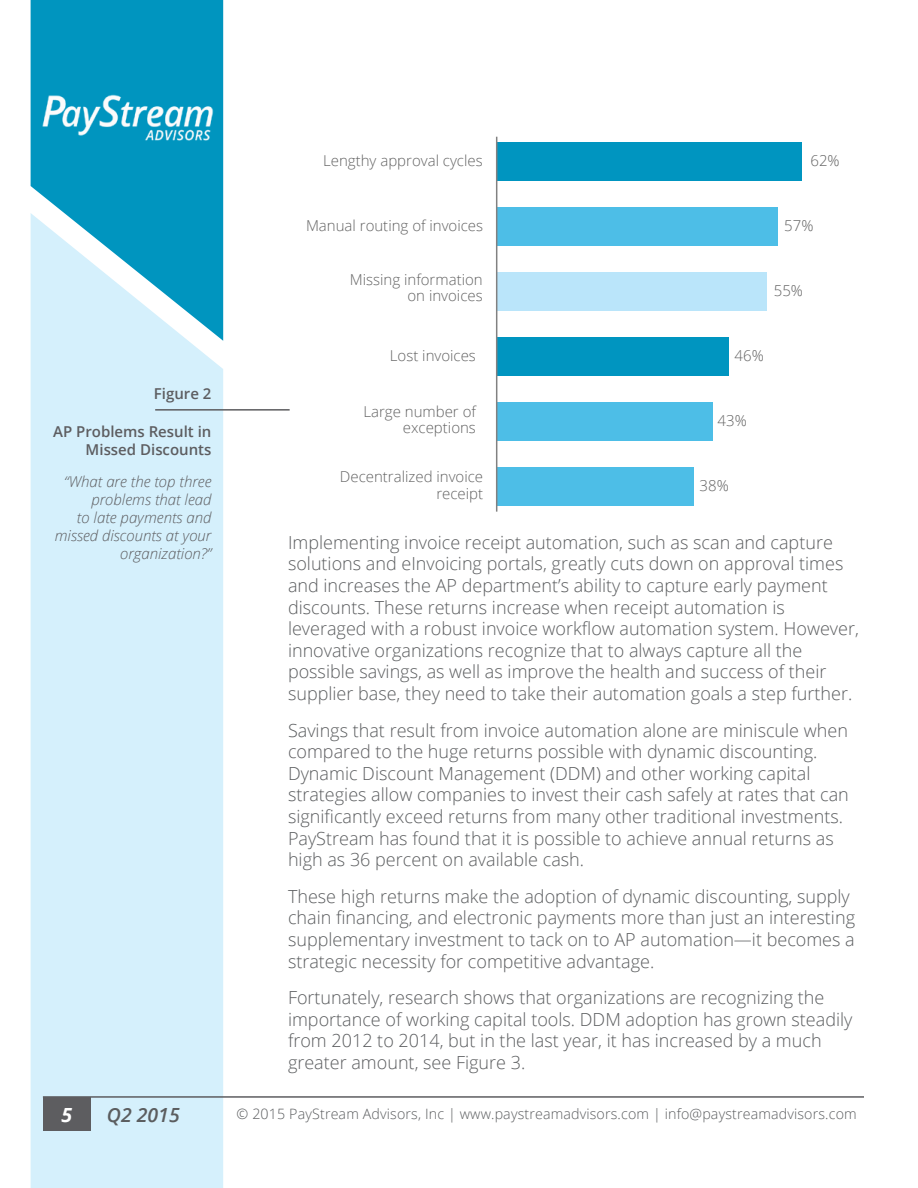
<style>
.page{position:relative;width:918px;height:1188px;background:#fff}
.page>*{position:absolute;margin:0;border:0;box-sizing:border-box;transform-origin:0 0}
.t1{font:italic 600 19.5px "Open Sans";color:#5b5d5f}
.t2{font:italic 700 19.5px "Open Sans";color:#fff}
.t3{font:300 18px/21.6px "Open Sans";color:#5b5d5f}
.t4{font:300 15px/16.5px "Open Sans";color:#636363;text-align:right}
.t5{font:italic 300 15px/18px "Open Sans";color:#5d5d60;text-align:right}
.t6{font:600 15px/18px "Open Sans";color:#5d5d60;text-align:right}
.t7{font:300 14.25px "Open Sans";letter-spacing:.01em;color:#5b5d5f}
.s1{color:#5d5d60}
</style>
<div class="page">
<div style="left:31px;top:341px;width:192px;height:847px;background:#d5f0fc"></div>
<svg style="left:31px;top:0;width:192px;height:341px;background:#3caecf"></svg>
<hr style="left:43px;top:1096px;width:821px;height:2px;background:#5d5d60">
<div style="left:43px;top:1098px;width:48px;height:33px;background:#5d5d60"></div>
<img style="left:38px;top:88px;width:179px;height:55px">
<div style="left:497px;top:208px;width:281px;height:38px;background:#4dbee7"></div>
<div style="left:497px;top:143px;width:305px;height:38px;background:#0095c0"></div>
<div style="left:497px;top:273px;width:270px;height:38px;background:#bae5fa"></div>
<div style="left:497px;top:338px;width:232px;height:38px;background:#0095c0"></div>
<div style="left:497px;top:402px;width:215px;height:38px;background:#4dbee7"></div>
<div style="left:497px;top:467px;width:196px;height:38px;background:#4dbee7"></div>
<hr style="left:496px;top:137px;width:1px;height:375px;background:#818181">
<hr style="left:155px;top:409px;width:135px;height:2px;background:#5d5d60">
<p class="t4" style="left:323px;top:152px;width:161px">Lengthy approval cycles</p>
<p class="t4" style="left:810px;top:152px;width:31px">62%</p>
<p class="t4" style="left:306px;top:217px;width:179px">Manual routing of invoices</p>
<p class="t4" style="left:784px;top:217px;width:31px">57%</p>
<p class="t6" style="left:154px;top:384px;width:59px">Figure 2</p>
<p class="t6" style="left:53px;top:422px;width:160px">AP Problems Result in<br>Missed Discounts</p>
<p class="t5" style="left:55px;top:472px;width:158px">“What are the top three problems that lead<br>to late payments and missed discounts at your organization?”</p>
<p class="t4" style="left:350px;top:271px;width:134px">Missing information on invoices</p>
<p class="t4" style="left:390px;top:347px;width:88px">Lost invoices</p>
<p class="t4" style="left:363px;top:403px;width:114px">Large number of exceptions</p>
<p class="t4" style="left:340px;top:468px;width:145px">Decentralized invoice receipt</p>
<p class="t4" style="left:774px;top:282px;width:31px">55%</p>
<p class="t4" style="left:735px;top:347px;width:31px">46%</p>
<p class="t4" style="left:718px;top:412px;width:31px">43%</p>
<p class="t4" style="left:700px;top:477px;width:31px">38%</p>
<p class="t3" style="left:288px;top:531px;width:572px">Implementing invoice receipt automation, such as scan and capture solutions and eInvoicing portals, greatly cuts down on approval times and increases the AP department’s ability to capture early payment discounts. These returns increase when receipt automation is leveraged with a robust invoice workflow automation system. However, innovative organizations recognize that to always capture all the possible savings, as well as improve the health and success of their supplier base, they need to take their automation goals a step further.</p>
<p class="t3" style="left:288px;top:719px;width:562px">Savings that result from invoice automation alone <span class="s1">are miniscule when compared to the</span> huge returns possible with dynamic discounting.<br>Dynamic Discount Management (DDM) and other working capital strategies allow companies to invest their cash safely at rates that can significantly exceed returns from many other traditional investments.<br>PayStream has found that it is possible to achieve annual returns as high as 36 percent on available cash.</p>
<p class="t3" style="left:288px;top:885px;width:569px">These high returns make the adoption of dynamic discounting, supply chain financing, and electronic payments more than just an interesting supplementary investment to tack on to AP automation—it becomes a strategic necessity for competitive advantage.</p>
<p class="t3" style="left:288px;top:986px;width:566px">Fortunately, research shows that organizations are recognizing the importance of working capital tools. DDM adoption has grown steadily from 2012 to 2014, but in the last year, it has increased by a much greater amount, see Figure 3.</p>
<p class="t2" style="left:62px;top:1101px;width:12px">5</p>
<p class="t1" style="left:107px;top:1101px;width:74px">Q2 2015</p>
<p class="t7" style="left:237px;top:1104px;width:622px">© 2015 PayStream Advisors, Inc | www.paystreamadvisors.com | info@paystreamadvisors.com</p>
</div>
